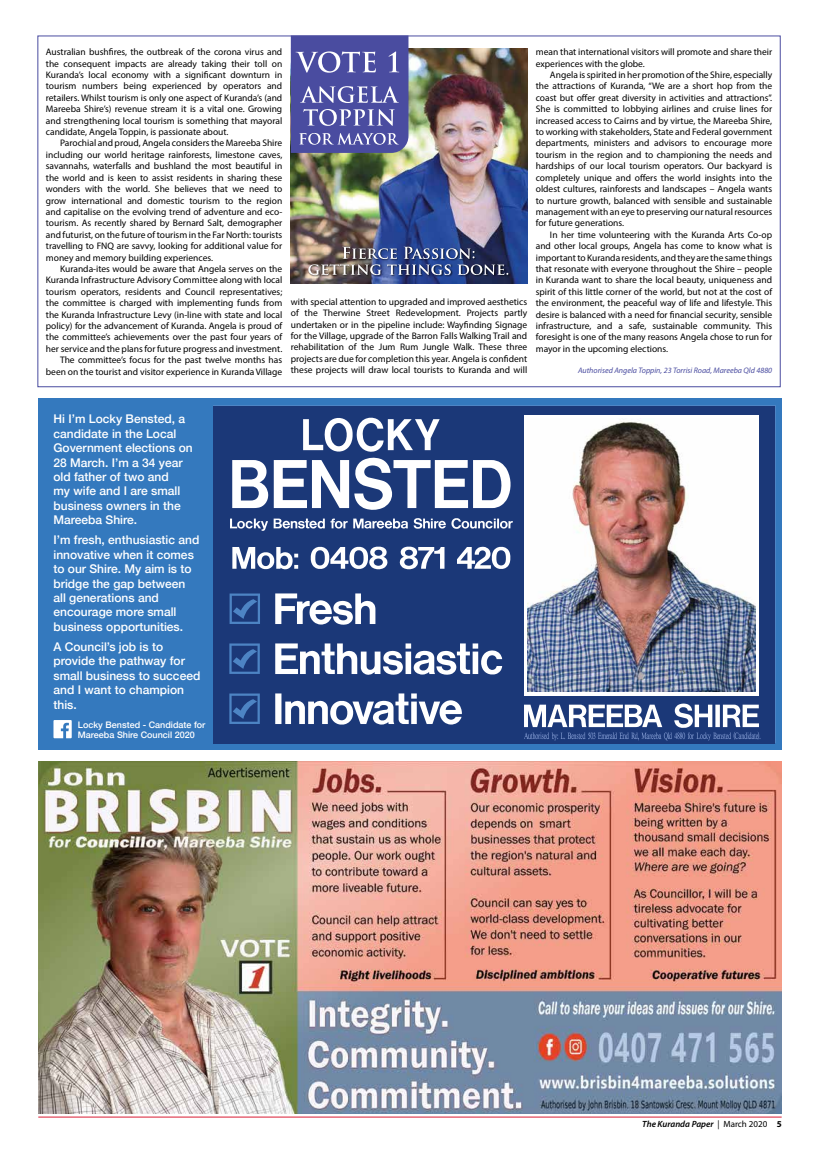
<style>
.page{position:relative;width:820px;height:1149px;background:#fff}
.page>*{position:absolute;margin:0;border:0;box-sizing:border-box;transform-origin:0 0}
.t1{font:500 12px/14.4px "Helvetica Neue";color:#fff}
.t2{font:9.5px/11.4px "Myriad Pro";color:#000;text-align:justify}
.t3{font:500 9px/10px "Helvetica Neue";color:#fff}
.t4{font:italic 600 9px "Myriad Pro";color:#000}
.t5{font:italic 8px "Myriad Pro";color:#4a4ca0}
.s1{font-weight:400;font-style:normal}
.s2{font-weight:700;font-style:normal}
</style>
<div class="page">
<hr style="left:38px;top:1116px;width:743px;height:1px;background:#da1a32">
<div style="left:38px;top:398px;width:743px;height:352px;background:#3479be"></div>
<div style="left:213px;top:406px;width:561px;height:337px;background:#1b3878"></div>
<div style="left:523px;top:415px;width:235px;height:280px;background:#fff"></div>
<img style="left:527px;top:421px;width:228px;height:270px">
<svg style="left:232px;top:417px;width:279px;height:93px"></svg>
<svg style="left:230px;top:518px;width:282px;height:12px"></svg>
<svg style="left:524px;top:703px;width:236px;height:37px"></svg>
<svg style="left:275px;top:593px;width:100px;height:32px"></svg>
<svg style="left:275px;top:643px;width:227px;height:32px"></svg>
<svg style="left:275px;top:693px;width:186px;height:31px"></svg>
<svg style="left:229px;top:593px;width:31px;height:30px"></svg>
<svg style="left:229px;top:643px;width:31px;height:30px"></svg>
<svg style="left:229px;top:693px;width:31px;height:30px"></svg>
<svg style="left:232px;top:546px;width:278px;height:23px"></svg>
<svg style="left:53px;top:720px;width:19px;height:18px"></svg>
<img style="left:291px;top:48px;width:236px;height:235px">
<div style="left:307px;top:263px;width:203px;height:14px;background:#000;opacity:.75"></div>
<img style="left:308px;top:246px;width:200px;height:29px">
<svg style="left:291px;top:35px;width:117px;height:118px"></svg>
<img style="left:38px;top:761px;width:743px;height:352px">
<p class="t2" style="left:46px;top:46px;width:238px">Australian bushfires, the outbreak of the corona virus and the consequent impacts are already taking their toll on Kuranda’s local economy with a significant downturn in tourism numbers being experienced by operators and retailers. Whilst tourism is only one aspect of Kuranda’s (and Mareeba Shire’s) revenue stream it is a vital one. Growing and strengthening local tourism is something that mayoral candidate, Angela Toppin, is passionate about.</p>
<p class="t2" style="left:46px;top:137px;width:238px;text-indent:14px">Parochial and proud, Angela considers the Mareeba Shire including our world heritage rainforests, limestone caves, savannahs, waterfalls and bushland the most beautiful in the world and is keen to assist residents in sharing these wonders with the world. She believes that we need to grow international and domestic tourism to the region and capitalise on the evolving trend of adventure and eco&shy;tourism. As recently shared by Bernard Salt, demographer and futurist, on the future of tourism in the Far North: tourists travelling to FNQ are savvy, looking for additional value for money and memory building experiences.</p>
<p class="t2" style="left:46px;top:263px;width:238px;text-align:right">Kuranda-ites would be aware that Angela serves on the Kuranda Infrastructure Advisory Committee along with local tourism operators, residents and Council representatives; the committee is charged with implementing funds from the Kuranda Infrastructure Levy (in-line with state and local policy) for the advancement of Kuranda. Angela is proud of the committee’s achievements over the past four years of her service and the plans for future progress and investment.<br>The committee’s focus for the past twelve months has been on the tourist and visitor experience in Kuranda Village</p>
<p class="t2" style="left:291px;top:296px;width:238px">with special attention to upgraded and improved aesthetics of the Therwine Street Redevelopment. Projects partly undertaken or in the pipeline include: Wayfinding Signage for the Village, upgrade of the Barron Falls Walking Trail and rehabilitation of the Jum Rum Jungle Walk. These three projects are due for completion this year. Angela is confident these projects will draw local tourists to Kuranda and will</p>
<p class="t2" style="left:535px;top:46px;width:238px">mean that international visitors will promote and share their experiences with the globe.</p>
<p class="t2" style="left:535px;top:69px;width:238px;text-indent:14px">Angela is spirited in her promotion of the Shire, especially the attractions of Kuranda, “We are a short hop from the coast but offer great diversity in activities and attractions”.<br>She is committed to lobbying airlines and cruise lines for increased access to Cairns and by virtue, the Mareeba Shire, to working with stakeholders, State and Federal government departments, ministers and advisors to encourage more tourism in the region and to championing the needs and hardships of our local tourism operators. Our backyard is completely unique and offers the world insights into the oldest cultures, rainforests and landscapes – Angela wants to nurture growth, balanced with sensible and sustainable management with an eye to preserving our natural resources for future generations.</p>
<p class="t2" style="left:535px;top:229px;width:238px;text-indent:14px">In her time volunteering with the Kuranda Arts Co-op and other local groups, Angela has come to know what is important to Kuranda residents, and they are the same things that resonate with everyone throughout the Shire – people in Kuranda want to share the local beauty, uniqueness and spirit of this little corner of the world, but not at the cost of the environment, the peaceful way of life and lifestyle. This desire is balanced with a need for financial security, sensible infrastructure, and a safe, sustainable community. This foresight is one of the many reasons Angela chose to run for mayor in the upcoming elections.</p>
<p class="t5" style="left:577px;top:365px;width:196px">Authorised Angela Toppin, 23 Torrisi Road, Mareeba Qld 4880</p>
<p class="t1" style="left:53px;top:411px;width:141px">Hi I’m Locky Bensted, a candidate in the Local<br>Government elections on<br>28 March. I’m a 34 year old father of two and<br>my wife and I are small business owners in the<br>Mareeba Shire.</p>
<p class="t1" style="left:53px;top:531px;width:147px">I’m fresh, enthusiastic and innovative when it comes to our Shire. My aim is to bridge the gap between all generations and encourage more small business opportunities.</p>
<p class="t1" style="left:53px;top:638px;width:148px">A Council’s job is to provide the pathway for small business to succeed and I want to champion this.</p>
<p class="t3" style="left:78px;top:719px;width:129px">Locky Bensted - Candidate for<br>Mareeba Shire Council 2020</p>
<p class="t4" style="left:642px;top:1118px;width:141px">The Kuranda Paper <span class="s1">| March 2020</span> <span class="s2">5</span></p>
</div>
